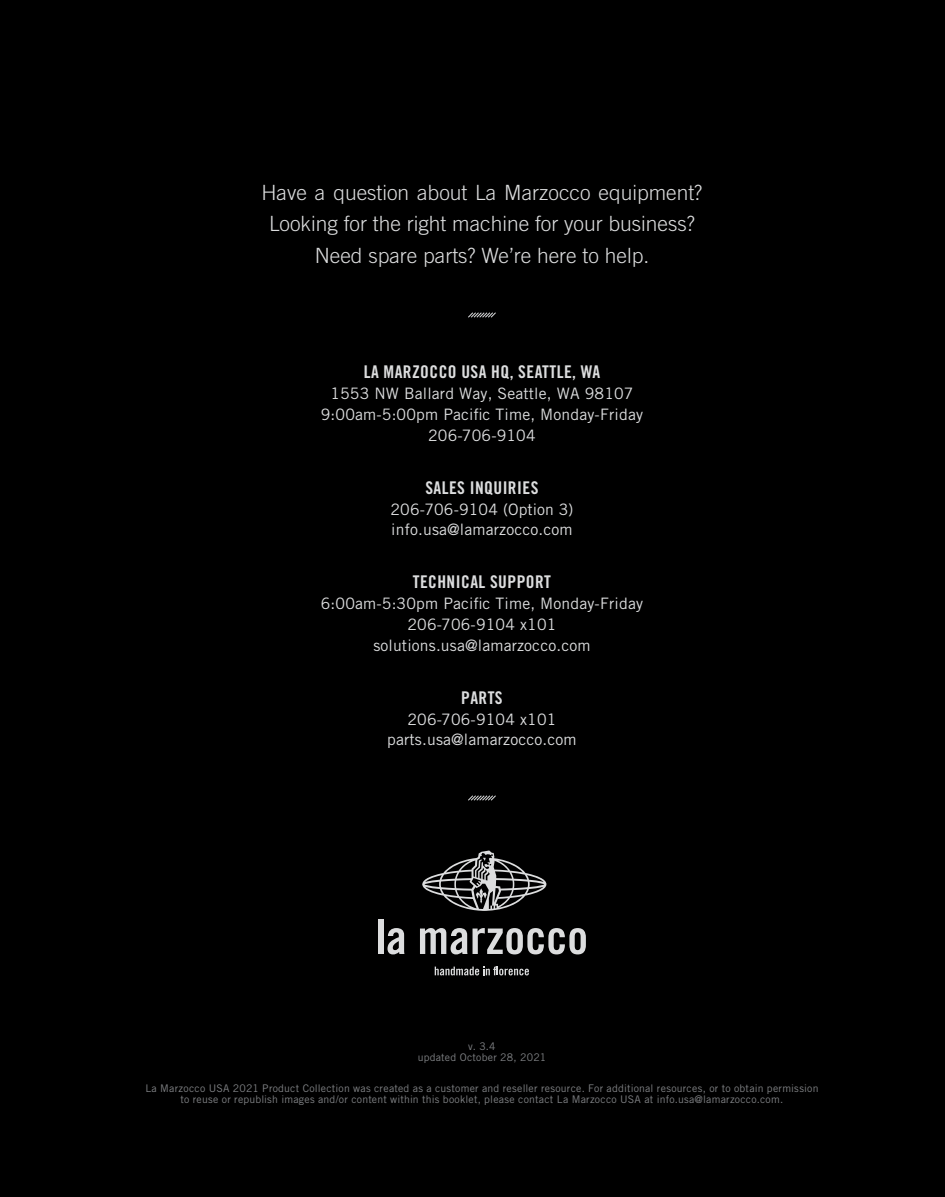
<style>
.page{position:relative;width:945px;height:1197px;background:#000}
.page>*{position:absolute;margin:0;border:0;box-sizing:border-box;transform-origin:0 0}
.t1{font:300 21px/31.5px "Trade Gothic LT Std";color:#dcddde;text-align:center}
.t2{font:17.5px "Trade Gothic LT Std Bd Cn 20";letter-spacing:.025em;color:#dcddde}
.t3{font:15.75px/21px "Trade Gothic LT Std";letter-spacing:.01em;color:#dcddde;text-align:center}
.t4{font:10.5px/10.5px "Trade Gothic LT Std";letter-spacing:.02em;color:#808285;text-align:center}
</style>
<div class="page">
<svg style="left:468px;top:795px;width:28px;height:6px"></svg>
<svg style="left:468px;top:312px;width:28px;height:6px"></svg>
<div style="left:378px;top:920px;width:5px;height:34px;background:#dcddde"></div>
<svg style="left:388px;top:928px;width:16px;height:26px"></svg>
<svg style="left:420px;top:928px;width:166px;height:26px"></svg>
<svg style="left:435px;top:966px;width:94px;height:9px"></svg>
<svg style="left:422px;top:850px;width:124px;height:61px"></svg>
<h1 class="t1" style="left:261px;top:176px;width:442px">Have a question about La Marzocco equipment?<br>Looking for the right machine for your business?<br>Need spare parts? We’re here to help.</h1>
<h2 class="t2" style="left:364px;top:361px;width:238px">LA MARZOCCO USA HQ, SEATTLE, WA</h2>
<h3 class="t3" style="left:321px;top:383px;width:324px">1553 NW Ballard Way, Seattle, WA 98107<br>9:00am-5:00pm Pacific Time, Monday-Friday<br>206-706-9104</h3>
<h2 class="t2" style="left:425px;top:477px;width:115px">SALES INQUIRIES</h2>
<h3 class="t3" style="left:391px;top:498px;width:184px;text-align:left">206-706-9104 (Option 3) info.usa@lamarzocco.com</h3>
<h2 class="t2" style="left:413px;top:571px;width:140px">TECHNICAL SUPPORT</h2>
<h3 class="t3" style="left:321px;top:593px;width:324px">6:00am-5:30pm Pacific Time, Monday-Friday<br>206-706-9104 x101 solutions.usa@lamarzocco.com</h3>
<h2 class="t2" style="left:461px;top:687px;width:43px">PARTS</h2>
<h3 class="t3" style="left:387px;top:708px;width:191px">206-706-9104 x101 parts.usa@lamarzocco.com</h3>
<p class="t4" style="left:418px;top:1041px;width:130px">v. 3.4<br>updated October 28, 2021</p>
<p class="t4" style="left:145px;top:1083px;width:675px">La Marzocco USA 2021 Product Collection was created as a customer and reseller resource. For additional resources, or to obtain permission to reuse or republish images and/or content within this booklet, please contact La Marzocco USA at info.usa@lamarzocco.com.</p>
</div>
